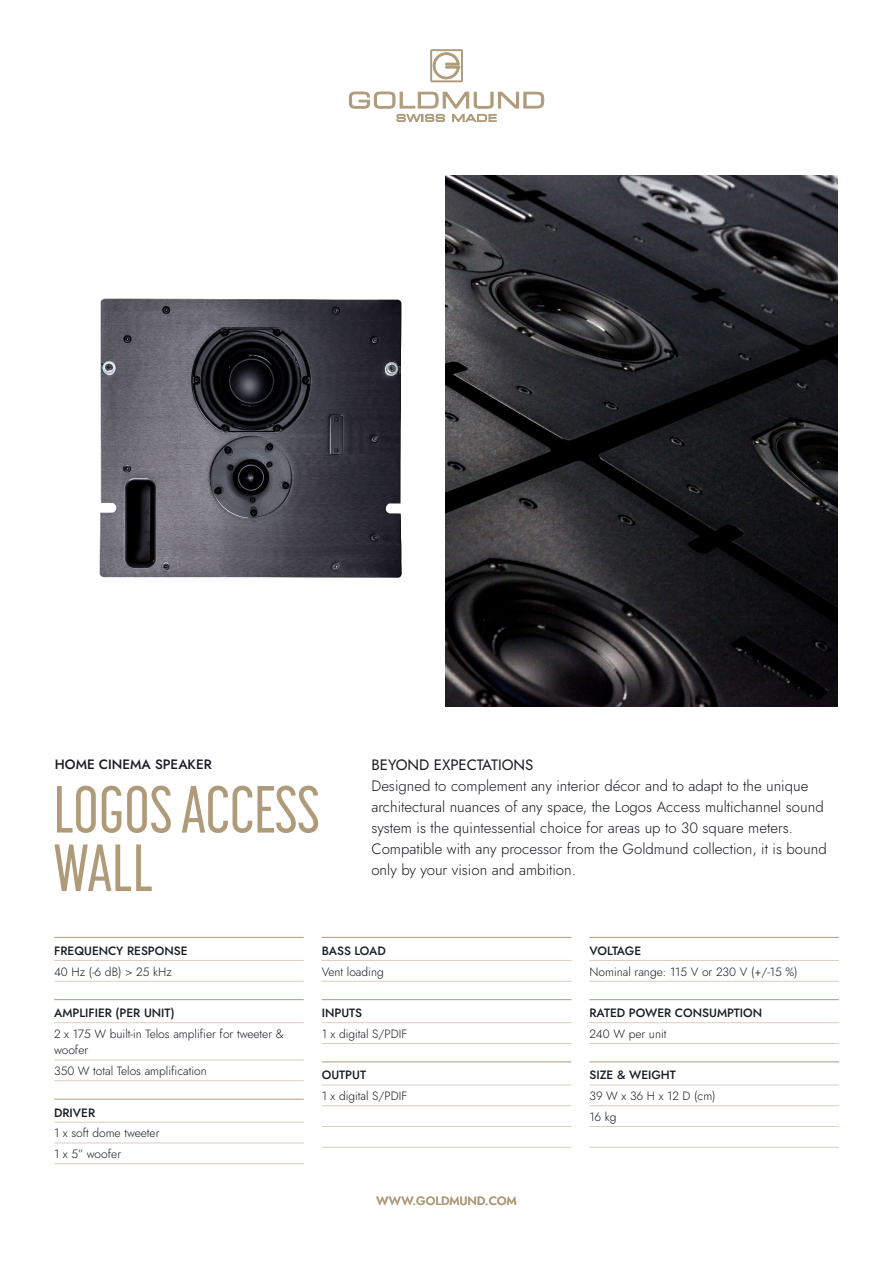
<style>
.page{position:relative;width:893px;height:1263px;background:#fff}
.page>*{position:absolute;margin:0;border:0;box-sizing:border-box;transform-origin:0 0}
.t1{font:500 66px/58.5px "Korolev Compressed W04";color:#af9b7a}
.t2{font:300 15px/21px "Jost";color:#161c21}
.t3{font:15px "Jost";color:#161c21}
.t4{font:500 13.5px "Jost";color:#161c21}
.t5{font:300 12px/20.7px "Jost";color:#161c21}
.t6{font:500 12px "Jost";color:#161c21}
.t7{font:500 12px "Jost";color:#af9b7a}
.t8{font:500 12px "Jost";letter-spacing:-.02em;color:#161c21}
</style>
<div class="page">
<svg style="left:430px;top:49px;width:33px;height:33px"></svg>
<svg style="left:349px;top:92px;width:195px;height:30px"></svg>
<img style="left:99px;top:259px;width:347px;height:364px">
<img style="left:446px;top:176px;width:392px;height:530px">
<hr style="left:54px;top:937px;width:250px;height:1px;background:#af9b7a">
<hr style="left:54px;top:960px;width:250px;height:1px;background:#dacfc0">
<hr style="left:54px;top:981px;width:250px;height:1px;background:#dacfc0">
<hr style="left:54px;top:999px;width:250px;height:1px;background:#af9b7a">
<hr style="left:54px;top:1022px;width:250px;height:1px;background:#dacfc0">
<hr style="left:54px;top:1060px;width:250px;height:1px;background:#dacfc0">
<hr style="left:54px;top:1080px;width:250px;height:1px;background:#dacfc0">
<hr style="left:54px;top:1099px;width:250px;height:1px;background:#af9b7a">
<hr style="left:54px;top:1122px;width:250px;height:1px;background:#dacfc0">
<hr style="left:54px;top:1143px;width:250px;height:1px;background:#dacfc0">
<hr style="left:54px;top:1163px;width:250px;height:1px;background:#dacfc0">
<hr style="left:322px;top:937px;width:249px;height:1px;background:#af9b7a">
<hr style="left:322px;top:960px;width:249px;height:1px;background:#dacfc0">
<hr style="left:322px;top:981px;width:249px;height:1px;background:#dacfc0">
<hr style="left:322px;top:999px;width:249px;height:1px;background:#af9b7a">
<hr style="left:322px;top:1022px;width:249px;height:1px;background:#dacfc0">
<hr style="left:322px;top:1043px;width:249px;height:1px;background:#dacfc0">
<hr style="left:322px;top:1061px;width:249px;height:1px;background:#af9b7a">
<hr style="left:322px;top:1085px;width:249px;height:1px;background:#dacfc0">
<hr style="left:322px;top:1105px;width:249px;height:1px;background:#dacfc0">
<hr style="left:322px;top:1126px;width:249px;height:1px;background:#dacfc0">
<hr style="left:322px;top:1147px;width:249px;height:1px;background:#dacfc0">
<hr style="left:589px;top:937px;width:250px;height:1px;background:#af9b7a">
<hr style="left:589px;top:960px;width:250px;height:1px;background:#dacfc0">
<hr style="left:589px;top:981px;width:250px;height:1px;background:#dacfc0">
<hr style="left:589px;top:999px;width:250px;height:1px;background:#af9b7a">
<hr style="left:589px;top:1022px;width:250px;height:1px;background:#dacfc0">
<hr style="left:589px;top:1043px;width:250px;height:1px;background:#dacfc0">
<hr style="left:589px;top:1061px;width:250px;height:1px;background:#af9b7a">
<hr style="left:589px;top:1085px;width:250px;height:1px;background:#dacfc0">
<hr style="left:589px;top:1105px;width:250px;height:1px;background:#dacfc0">
<hr style="left:589px;top:1126px;width:250px;height:1px;background:#dacfc0">
<hr style="left:589px;top:1147px;width:250px;height:1px;background:#dacfc0">
<p class="t4" style="left:55px;top:758px;width:158px">HOME CINEMA SPEAKER</p>
<h1 class="t1" style="left:53px;top:780px;width:268px">LOGOS ACCESS<br>WALL</h1>
<p class="t3" style="left:371px;top:758px;width:163px">BEYOND EXPECTATIONS</p>
<p class="t2" style="left:371px;top:776px;width:457px">Designed to complement any interior décor and to adapt to the unique architectural nuances of any space, the Logos Access multichannel sound system is the quintessential choice for areas up to 30 square meters.<br>Compatible with any processor from the Goldmund collection, it is bound only by your vision and ambition.</p>
<p class="t6" style="left:54px;top:945px;width:135px">FREQUENCY RESPONSE</p>
<p class="t5" style="left:54px;top:962px;width:119px">40 Hz (-6 dB) &gt; 25 kHz</p>
<p class="t6" style="left:54px;top:1008px;width:122px">AMPLIFIER (PER UNIT)</p>
<p class="t5" style="left:54px;top:1026px;width:231px;line-height:16.5px">2 x 175 W built-in Telos amplifier for tweeter &amp; woofer</p>
<p class="t5" style="left:54px;top:1061px;width:154px">350 W total Telos amplification</p>
<p class="t6" style="left:54px;top:1107px;width:43px">DRIVER</p>
<p class="t5" style="left:54px;top:1123px;width:107px">1 x soft dome tweeter<br>1 x 5” woofer</p>
<p class="t6" style="left:322px;top:945px;width:66px">BASS LOAD</p>
<p class="t5" style="left:322px;top:962px;width:64px">Vent loading</p>
<p class="t6" style="left:322px;top:1008px;width:42px">INPUTS</p>
<p class="t5" style="left:322px;top:1024px;width:87px">1 x digital S/PDIF</p>
<p class="t6" style="left:322px;top:1070px;width:46px">OUTPUT</p>
<p class="t5" style="left:322px;top:1086px;width:87px">1 x digital S/PDIF</p>
<p class="t7" style="left:376px;top:1196px;width:142px">WWW.GOLDMUND.COM</p>
<p class="t8" style="left:589px;top:945px;width:53px">VOLTAGE</p>
<p class="t5" style="left:589px;top:962px;width:210px">Nominal range: 115 V or 230 V (+/-15 %)</p>
<p class="t6" style="left:589px;top:1008px;width:174px">RATED POWER CONSUMPTION</p>
<p class="t5" style="left:589px;top:1024px;width:79px">240 W per unit</p>
<p class="t6" style="left:589px;top:1070px;width:88px">SIZE &amp; WEIGHT</p>
<p class="t5" style="left:589px;top:1086px;width:128px">39 W x 36 H x 12 D (cm)<br>16 kg</p>
</div>
